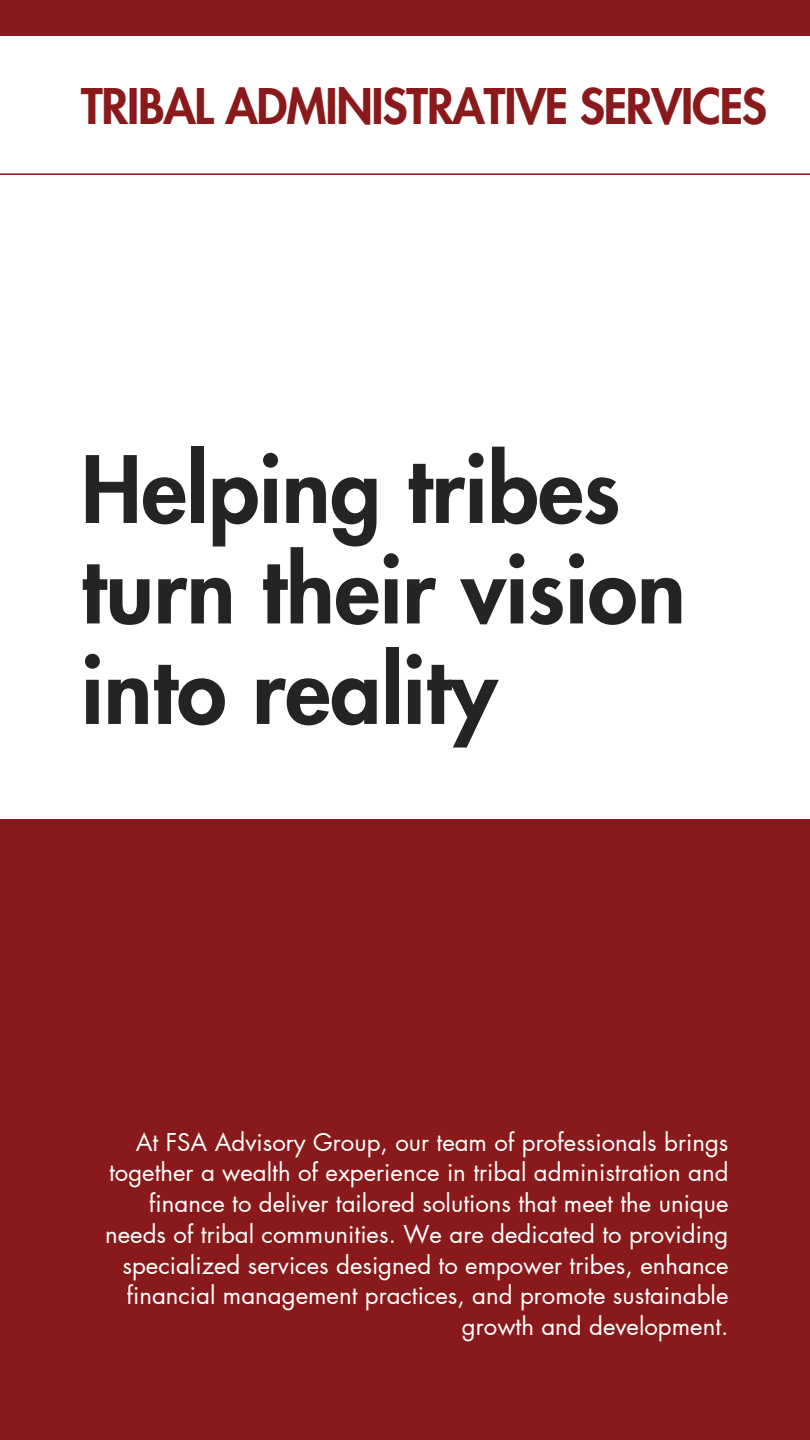
<style>
.page{position:relative;width:810px;height:1440px;background:#fff}
.page>*{position:absolute;margin:0;border:0;box-sizing:border-box;transform-origin:0 0}
.t1{font:800 90px/100.5px "Futura LT Pro";color:#242424}
.t2{font:800 48px "Futura LT Pro";letter-spacing:-.025em;color:#89191b}
.t3{font:24px/30.8px "Futura LT Pro";color:#fff;text-align:right}
</style>
<div class="page">
<div style="left:0;top:0;width:810px;height:35px;background:#89191b"></div>
<div style="left:0;top:819px;width:810px;height:621px;background:#89191b"></div>
<hr style="left:0;top:173px;width:810px;height:2px;background:#89191b">
<h2 class="t2" style="left:81px;top:85px;width:688px">TRIBAL ADMINISTRATIVE SERVICES</h2>
<h1 class="t1" style="left:81px;top:443px;width:606px">Helping tribes turn their vision into reality</h1>
<p class="t3" style="left:105px;top:1128px;width:625px">At FSA Advisory Group, our team of professionals brings together a wealth of experience in tribal administration and finance to deliver tailored solutions that meet the unique needs of tribal communities. We are dedicated to providing specialized services designed to empower tribes, enhance financial management practices, and promote sustainable growth and development.</p>
</div>
